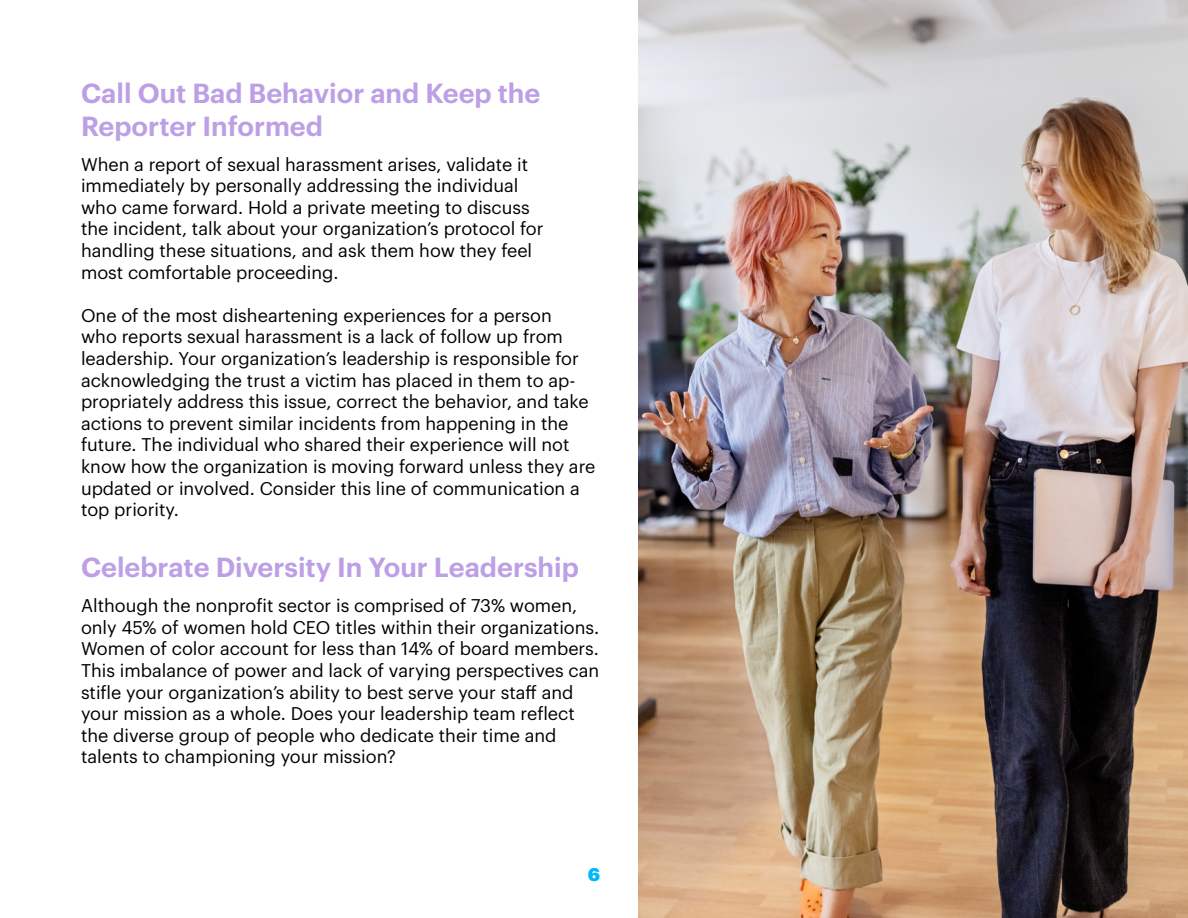
<style>
.page{position:relative;width:1188px;height:918px;background:#fff}
.page>*{position:absolute;margin:0;border:0;box-sizing:border-box;transform-origin:0 0}
.t1{font:600 27px/32.4px "Graphik";color:#bd9fe5}
.t2{font:18px/21.6px "Graphik";color:#000}
.t3{font:900 18px "Graphik";color:#00b8f9}
</style>
<div class="page">
<img style="left:638px;top:0;width:550px;height:918px">
<h1 class="t1" style="left:81px;top:75px;width:461px">Call Out Bad Behavior and Keep the<br>Reporter Informed</h1>
<p class="t2" style="left:81px;top:152px;width:464px">When a report of sexual harassment arises, validate it immediately by personally addressing the individual who came forward. Hold a private meeting to discuss the incident, talk about your organization’s protocol for handling these situations, and ask them how they feel most comfortable proceeding.</p>
<p class="t2" style="left:81px;top:303px;width:516px">One of the most disheartening experiences for a person<br>who reports sexual harassment is a lack of follow up from leadership. Your organization’s leadership is responsible for acknowledging the trust a victim has placed in them to ap&shy;propriately address this issue, correct the behavior, and take actions to prevent similar incidents from happening in the future. The individual who shared their experience will not know how the organization is moving forward unless they are updated or involved. Consider this line of communication a top priority.</p>
<h1 class="t1" style="left:81px;top:549px;width:500px">Celebrate Diversity In Your Leadership</h1>
<p class="t2" style="left:81px;top:593px;width:520px">Although the nonprofit sector is comprised of 73% women, only 45% of women hold CEO titles within their organizations.<br>Women of color account for less than 14% of board members.<br>This imbalance of power and lack of varying perspectives can stifle your organization’s ability to best serve your staff and your mission as a whole. Does your leadership team reflect the diverse group of people who dedicate their time and talents to championing your mission?</p>
<p class="t3" style="left:588px;top:861px;width:14px">6</p>
</div>
